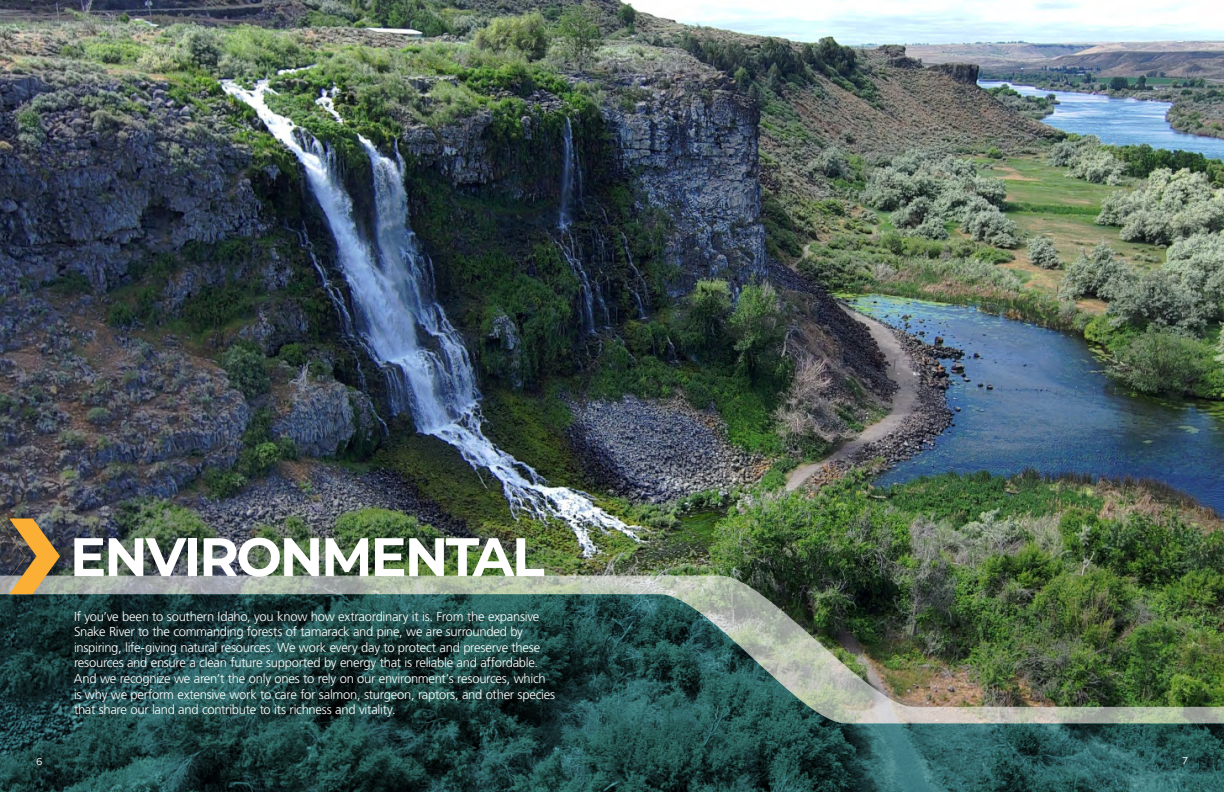
<style>
.page{position:relative;width:1224px;height:792px;background:#fff}
.page>*{position:absolute;margin:0;border:0;box-sizing:border-box;transform-origin:0 0}
.t1{font:700 54px "Montserrat";letter-spacing:-.04em;color:#fff}
.t2{font:300 13px/15.6px "Frutiger LT Std";letter-spacing:-.02em;color:#fff}
.t3{font:10px "Gotham";color:#fff}
</style>
<div class="page">
<img style="left:0;top:0;width:1224px;height:576px">
<img style="left:60px;top:576px;width:1164px;height:18px">
<img style="left:0;top:594px;width:1224px;height:198px">
<svg style="left:0;top:519px;width:60px;height:75px;background:#977c4f"></svg>
<h1 class="t1" style="left:70px;top:518px;width:476px">ENVIRONMENTAL</h1>
<p class="t2" style="left:74px;top:609px;width:483px">If you’ve been to southern Idaho, you know how extraordinary it is. From the expansive Snake River to the commanding forests of tamarack and pine, we are surrounded by inspiring, life-giving natural resources. We work every day to protect and preserve these resources and ensure a clean future supported by energy that is reliable and affordable.<br>And we recognize we aren’t the only ones to rely on our environment’s resources, which is why we perform extensive work to care for salmon, sturgeon, raptors, and other species that share our land and contribute to its richness and vitality.</p>
<p class="t3" style="left:36px;top:755px;width:8px">6</p>
<p class="t3" style="left:1182px;top:754px;width:7px">7</p>
</div>
